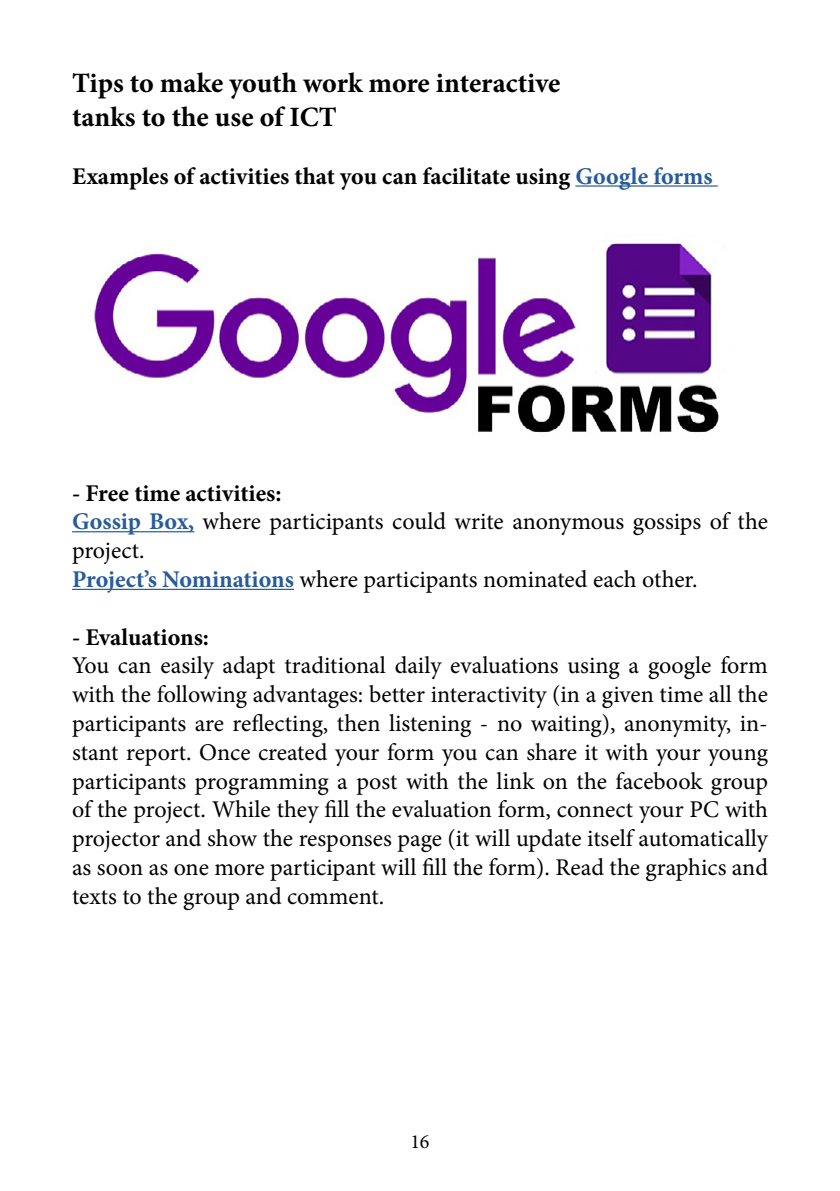
<style>
.page{position:relative;width:840px;height:1191px;background:#fff}
.page>*{position:absolute;margin:0;border:0;box-sizing:border-box;transform-origin:0 0}
.t1{font:700 28px/33.6px "Minion Pro";color:#000}
.t2{font:24px/28.8px "Minion Pro";color:#000}
.t3{font:700 24px "Minion Pro";color:#000}
.t4{font:20px "Minion Pro";color:#000}
.s1{color:#275b9b}
.s2{font-weight:700}
.s3{font-weight:700;color:#275b9b}
</style>
<div class="page">
<hr style="left:575px;top:185px;width:142px;height:2px;background:#275b9b">
<hr style="left:72px;top:531px;width:122px;height:1px;background:#275b9b">
<hr style="left:72px;top:589px;width:222px;height:1px;background:#275b9b">
<img style="left:93px;top:243px;width:626px;height:190px">
<p class="t1" style="left:72px;top:66px;width:489px">Tips to make youth work more interactive tanks to the use of ICT</p>
<p class="t3" style="left:72px;top:159px;width:641px">Examples of activities that you can facilitate using <span class="s1">Google forms</span></p>
<p class="t2" style="left:72px;top:478px;width:697px"><span class="s2">- Free time activities:<br></span><span class="s3">Gossip Box,</span> where participants could write anonymous gossips of the project.<br><span class="s3">Project’s Nominations</span> where participants nominated each other.</p>
<p class="t3" style="left:72px;top:620px;width:138px">- Evaluations:</p>
<p class="t2" style="left:72px;top:651px;width:697px;text-align:justify">You can easily adapt traditional daily evaluations using a google form with the following advantages: better interactivity (in a given time all the participants are reflecting, then listening - no waiting), anonymity, in&shy;stant report. Once created your form you can share it with your young participants programming a post with the link on the facebook group of the project. While they fill the evaluation form, connect your PC with projector and show the responses page (it will update itself automatically as soon as one more participant will fill the form). Read the graphics and texts to the group and comment.</p>
<p class="t4" style="left:410px;top:1127px;width:21px">16</p>
</div>
